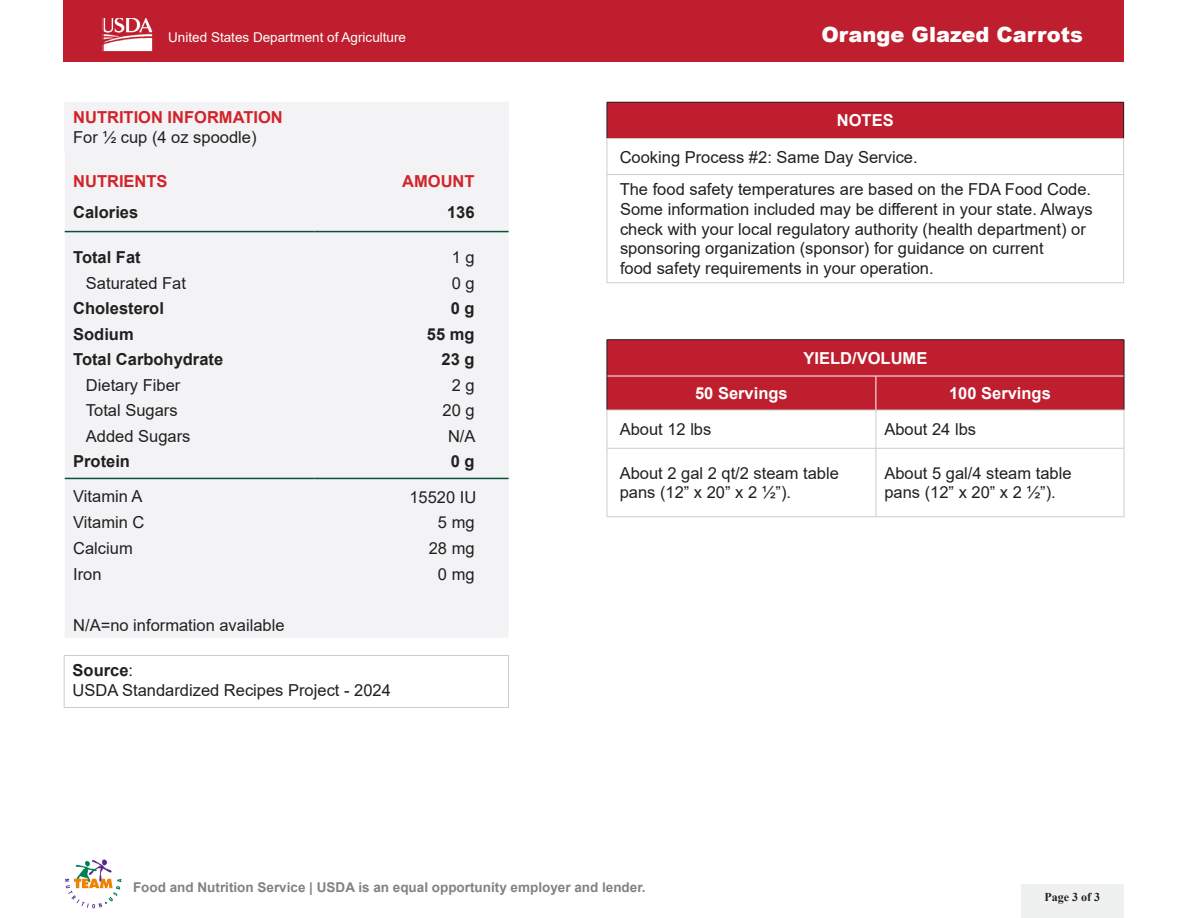
<style>
.page{position:relative;width:1188px;height:918px;background:#fff}
.page>*{position:absolute;margin:0;border:0;box-sizing:border-box;transform-origin:0 0}
.t1{font:900 21px "Arial";color:#fff}
.Table_Paragraph{font:16.5px/19.8px "Arial";color:#231f20}
.Description{font:16.5px "Arial";color:#231f20}
.Table_body{font:16.5px "Arial";color:#231f20}
.Description-2{font:700 16.5px "Arial";color:#231f20}
.Description-3{font:700 16.5px "Arial";color:#fff}
.Description-4{font:700 16.5px "Arial";color:#d1232a}
.t2{font:700 16.5px "Arial";color:#221f1f}
.Table_body-2{font:700 16.5px "Arial";color:#231f20}
.t3{font:700 13.5px "Arial";color:#808285}
.t4{font:13.5px "Arial";color:#fff}
.t5{font:700 12px "Times New Roman";color:#231f20}
.s1{font-weight:400}
</style>
<div class="page">
<div style="left:64px;top:0;width:1060px;height:62px;background:#bf1e2e"></div>
<img style="left:105px;top:19px;width:46px;height:31px">
<div style="left:102px;top:16px;width:52px;height:37px;border:2px solid #bf1e2e"></div>
<div style="left:65px;top:103px;width:444px;height:534px;background:#f3f3f5"></div>
<hr style="left:65px;top:231px;width:250px;height:1px;background:#0c4f38">
<hr style="left:315px;top:231px;width:194px;height:1px;background:#0c4f38">
<hr style="left:65px;top:478px;width:250px;height:1px;background:#0c4f38">
<hr style="left:315px;top:478px;width:194px;height:1px;background:#0c4f38">
<hr style="left:65px;top:151px;width:250px;height:1px;background:#f3f3f5">
<hr style="left:315px;top:151px;width:194px;height:1px;background:#f3f3f5">
<hr style="left:65px;top:102px;width:250px;height:1px;background:#f3f3f5">
<hr style="left:64px;top:102px;width:1px;height:49px;background:#f3f3f5">
<hr style="left:315px;top:102px;width:194px;height:1px;background:#f3f3f5">
<hr style="left:508px;top:102px;width:1px;height:49px;background:#f3f3f5">
<div style="left:607px;top:102px;width:517px;height:37px;background:#bf1e2e"></div>
<hr style="left:607px;top:139px;width:1px;height:35px;background:#ceccca">
<hr style="left:1123px;top:139px;width:1px;height:35px;background:#ceccca">
<hr style="left:607px;top:174px;width:517px;height:1px;background:#ceccca">
<hr style="left:607px;top:175px;width:1px;height:108px;background:#ceccca">
<hr style="left:1123px;top:175px;width:1px;height:108px;background:#ceccca">
<hr style="left:607px;top:283px;width:517px;height:1px;background:#ceccca">
<hr style="left:607px;top:102px;width:517px;height:1px;background:#231f20">
<hr style="left:607px;top:102px;width:1px;height:36px;background:#231f20">
<hr style="left:1123px;top:102px;width:1px;height:36px;background:#231f20">
<hr style="left:607px;top:138px;width:517px;height:1px;background:#ceccca">
<div style="left:608px;top:340px;width:516px;height:70px;background:#bf1e2e"></div>
<hr style="left:607px;top:376px;width:269px;height:1px;background:#fff">
<hr style="left:876px;top:376px;width:248px;height:1px;background:#fff">
<hr style="left:876px;top:376px;width:1px;height:34px;background:#fff">
<hr style="left:607px;top:410px;width:1px;height:38px;background:#ceccca">
<hr style="left:876px;top:410px;width:1px;height:38px;background:#ceccca">
<hr style="left:1124px;top:410px;width:1px;height:38px;background:#ceccca">
<hr style="left:607px;top:448px;width:269px;height:1px;background:#ceccca">
<hr style="left:607px;top:448px;width:1px;height:69px;background:#ceccca">
<hr style="left:876px;top:448px;width:248px;height:1px;background:#ceccca">
<hr style="left:876px;top:448px;width:1px;height:69px;background:#ceccca">
<hr style="left:1124px;top:448px;width:1px;height:69px;background:#ceccca">
<hr style="left:607px;top:517px;width:269px;height:1px;background:#ceccca">
<hr style="left:876px;top:517px;width:248px;height:1px;background:#ceccca">
<hr style="left:607px;top:339px;width:269px;height:1px;background:#231f20">
<hr style="left:607px;top:340px;width:1px;height:36px;background:#231f20">
<hr style="left:876px;top:339px;width:248px;height:1px;background:#231f20">
<hr style="left:1124px;top:340px;width:1px;height:36px;background:#231f20">
<hr style="left:607px;top:376px;width:1px;height:34px;background:#231f20">
<hr style="left:1124px;top:376px;width:1px;height:34px;background:#231f20">
<hr style="left:607px;top:410px;width:269px;height:1px;background:#ceccca">
<hr style="left:876px;top:410px;width:248px;height:1px;background:#ceccca">
<hr style="left:64px;top:655px;width:445px;height:1px;background:#ceccca">
<hr style="left:64px;top:656px;width:1px;height:51px;background:#ceccca">
<hr style="left:508px;top:656px;width:1px;height:51px;background:#ceccca">
<hr style="left:64px;top:707px;width:445px;height:1px;background:#ceccca">
<svg style="left:65px;top:859px;width:56px;height:49px"></svg>
<div style="left:1021px;top:884px;width:102px;height:34px;background:#eff0f0"></div>
<p class="t4" style="left:168px;top:28px;width:239px">United States Department of Agriculture</p>
<p class="t1" style="left:821px;top:20px;width:263px">Orange Glazed Carrots</p>
<p class="Description-4" style="left:73px;top:105px;width:211px">NUTRITION INFORMATION</p>
<p class="Description" style="left:73px;top:125px;width:185px">For 1/2 cup (4 oz spoodle)</p>
<p class="Description-4" style="left:73px;top:169px;width:96px">NUTRIENTS</p>
<p class="Description-4" style="left:402px;top:169px;width:74px">AMOUNT</p>
<p class="t2" style="left:73px;top:201px;width:67px">Calories</p>
<p class="t2" style="left:447px;top:201px;width:29px">136</p>
<p class="Description-2" style="left:73px;top:246px;width:69px">Total Fat</p>
<p class="Description" style="left:452px;top:246px;width:24px">1 g</p>
<p class="Description" style="left:86px;top:271px;width:101px">Saturated Fat</p>
<p class="Description" style="left:452px;top:271px;width:24px">0 g</p>
<p class="Description-2" style="left:73px;top:297px;width:92px">Cholesterol</p>
<p class="Description-2" style="left:451px;top:297px;width:25px">0 g</p>
<p class="Description-2" style="left:73px;top:322px;width:62px">Sodium</p>
<p class="Description-2" style="left:427px;top:322px;width:49px">55 mg</p>
<p class="Description-2" style="left:73px;top:348px;width:152px">Total Carbohydrate</p>
<p class="Description-2" style="left:442px;top:348px;width:35px">23 g</p>
<p class="Description" style="left:86px;top:373px;width:96px">Dietary Fiber</p>
<p class="Description" style="left:452px;top:373px;width:24px">2 g</p>
<p class="Description" style="left:86px;top:399px;width:93px">Total Sugars</p>
<p class="Description" style="left:443px;top:399px;width:34px">20 g</p>
<p class="Description" style="left:86px;top:425px;width:106px">Added Sugars</p>
<p class="Description" style="left:448px;top:425px;width:29px">N/A</p>
<p class="Description-2" style="left:73px;top:450px;width:58px">Protein</p>
<p class="Description-2" style="left:451px;top:450px;width:25px">0 g</p>
<p class="Table_body" style="left:73px;top:485px;width:71px">Vitamin A</p>
<p class="Table_body" style="left:409px;top:485px;width:68px">15520 IU</p>
<p class="Table_body" style="left:73px;top:511px;width:73px">Vitamin C</p>
<p class="Table_body" style="left:438px;top:511px;width:38px">5 mg</p>
<p class="Table_body" style="left:73px;top:537px;width:61px">Calcium</p>
<p class="Table_body" style="left:429px;top:537px;width:47px">28 mg</p>
<p class="Table_body" style="left:73px;top:563px;width:30px">Iron</p>
<p class="Table_body" style="left:438px;top:563px;width:38px">0 mg</p>
<p class="Table_body" style="left:73px;top:614px;width:213px">N/A=no information available</p>
<p class="Table_body-2" style="left:73px;top:659px;width:62px">Source<span class="s1">:</span></p>
<p class="Description" style="left:73px;top:679px;width:320px">USDA Standardized Recipes Project - 2024</p>
<p class="Description-3" style="left:837px;top:109px;width:58px">NOTES</p>
<p class="Description" style="left:620px;top:145px;width:300px">Cooking Process #2: Same Day Service.</p>
<p class="Table_Paragraph" style="left:620px;top:179px;width:473px">The food safety temperatures are based on the FDA Food Code.</p>
<p class="Table_Paragraph" style="left:620px;top:199px;width:474px">Some information included may be different in your state. Always</p>
<p class="Table_Paragraph" style="left:620px;top:219px;width:467px">check with your local regulatory authority (health department) or</p>
<p class="Table_Paragraph" style="left:620px;top:239px;width:425px">sponsoring organization (sponsor) for guidance on current</p>
<p class="Table_Paragraph" style="left:620px;top:258px;width:315px">food safety requirements in your operation.</p>
<p class="Description-3" style="left:804px;top:346px;width:125px">YIELD/VOLUME</p>
<p class="Description-3" style="left:695px;top:382px;width:94px">50 Servings</p>
<p class="Description-3" style="left:949px;top:382px;width:103px">100 Servings</p>
<p class="Description" style="left:620px;top:418px;width:93px">About 12 lbs</p>
<p class="Description" style="left:884px;top:418px;width:93px">About 24 lbs</p>
<p class="Description" style="left:620px;top:461px;width:221px">About 2 gal 2 qt/2 steam table</p>
<p class="Description" style="left:620px;top:481px;width:173px">pans (12” x 20” x 2 ½”).</p>
<p class="Table_Paragraph" style="left:884px;top:463px;width:189px">About 5 gal/4 steam table pans (12” x 20” x 2 ½”).</p>
<p class="t3" style="left:133px;top:878px;width:514px">Food and Nutrition Service | USDA is an equal opportunity employer and lender.</p>
<p class="t5" style="left:1044px;top:888px;width:57px">Page 3 of 3</p>
</div>
